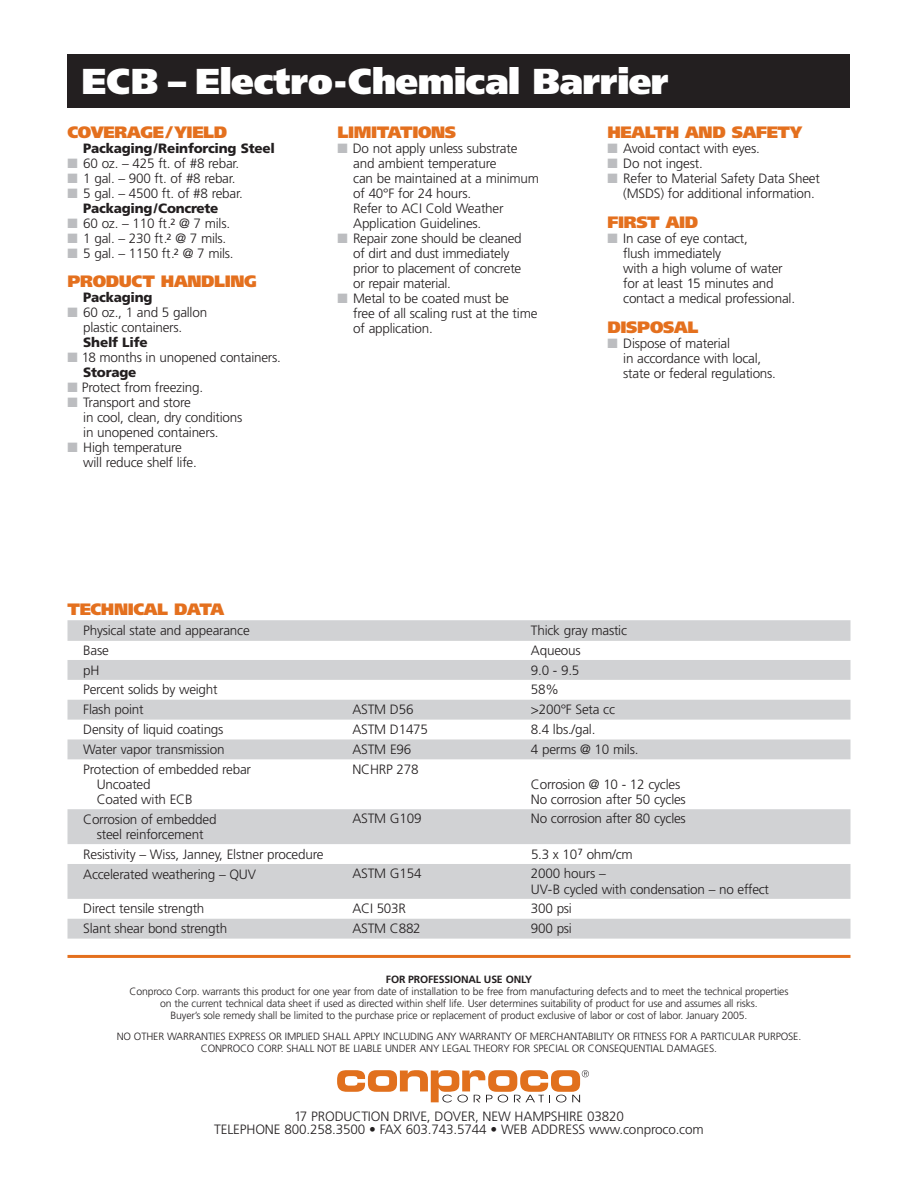
<style>
.page{position:relative;width:918px;height:1188px;background:#fff}
.page>*{position:absolute;margin:0;border:0;box-sizing:border-box;transform-origin:0 0}
.t1{font:900 36px "Frutiger";letter-spacing:-.015em;color:#fff}
.t2{font:900 16.5px "Frutiger";letter-spacing:-.02em;color:#e4701e}
.t3{font:300 13.5px/15px "Frutiger";letter-spacing:-.015em;color:#231f20}
.t4{font:900 13.5px "Frutiger";letter-spacing:-.02em;color:#231f20}
.t5{font:300 10.5px/12px "Frutiger";letter-spacing:-.015em;color:#231f20;text-align:center}
.t6{font:700 10.5px "Frutiger";letter-spacing:-.015em;color:#231f20}
.s1{color:#bcbdc0}
.s2{font-weight:900}
</style>
<div class="page">
<svg style="left:337px;top:1070px;width:252px;height:32px"></svg>
<div style="left:68px;top:54px;width:782px;height:54px;background:#231f20"></div>
<hr style="left:68px;top:955px;width:782px;height:3px;background:#e4701e">
<div style="left:68px;top:620px;width:782px;height:21px;background:#d1d2d4"></div>
<div style="left:68px;top:660px;width:782px;height:20px;background:#d1d2d4"></div>
<div style="left:68px;top:700px;width:782px;height:20px;background:#d1d2d4"></div>
<div style="left:68px;top:739px;width:782px;height:20px;background:#d1d2d4"></div>
<div style="left:68px;top:809px;width:782px;height:35px;background:#d1d2d4"></div>
<div style="left:68px;top:864px;width:782px;height:35px;background:#d1d2d4"></div>
<div style="left:68px;top:919px;width:782px;height:20px;background:#d1d2d4"></div>
<h1 class="t1" style="left:82px;top:67px;width:588px">ECB – Electro-Chemical Barrier</h1>
<p class="t2" style="left:338px;top:126px;width:120px">LIMITATIONS</p>
<p class="t3" style="left:353px;top:142px;width:187px;text-indent:-16px"><span class="s1">■</span> Do not apply unless substrate and ambient temperature<br>can be maintained at a minimum of 40°F for 24 hours.<br>Refer to ACI Cold Weather<br>Application Guidelines.</p>
<p class="t3" style="left:353px;top:232px;width:170px;text-indent:-16px"><span class="s1">■</span> Repair zone should be cleaned of dirt and dust immediately prior to placement of concrete or repair material.</p>
<p class="t3" style="left:353px;top:292px;width:186px;text-indent:-16px"><span class="s1">■</span> Metal to be coated must be<br>free of all scaling rust at the time of application.</p>
<p class="t2" style="left:608px;top:126px;width:196px">HEALTH AND SAFETY</p>
<p class="t3" style="left:608px;top:142px;width:154px"><span class="s1">■</span> Avoid contact with eyes.</p>
<p class="t3" style="left:608px;top:157px;width:97px"><span class="s1">■</span> Do not ingest.</p>
<p class="t3" style="left:623px;top:172px;width:198px;text-indent:-16px"><span class="s1">■</span> Refer to Material Safety Data Sheet (MSDS) for additional information.</p>
<p class="t2" style="left:608px;top:216px;width:92px">FIRST AID</p>
<p class="t3" style="left:623px;top:232px;width:173px;text-indent:-16px"><span class="s1">■</span> In case of eye contact,<br>flush immediately<br>with a high volume of water for at least 15 minutes and contact a medical professional.</p>
<p class="t2" style="left:608px;top:321px;width:92px">DISPOSAL</p>
<p class="t3" style="left:623px;top:337px;width:154px;text-indent:-16px"><span class="s1">■</span> Dispose of material<br>in accordance with local, state or federal regulations.</p>
<p class="t2" style="left:68px;top:126px;width:161px">COVERAGE /YIELD</p>
<p class="t4" style="left:83px;top:143px;width:193px">Packaging/Reinforcing Steel</p>
<p class="t3" style="left:67px;top:157px;width:173px"><span class="s1">■</span> 60 oz. – 425 ft. of #8 rebar.</p>
<p class="t3" style="left:67px;top:172px;width:170px"><span class="s1">■</span> 1 gal. – 900 ft. of #8 rebar.</p>
<p class="t3" style="left:83px;top:187px;width:161px;text-indent:-16px"><span class="s1">■</span> 5 gal. – 4500 ft. of #8 rebar.<br><span class="s2">Packaging/Concrete</span></p>
<p class="t3" style="left:67px;top:217px;width:164px"><span class="s1">■</span> 60 oz. – 110 ft.<sup>2</sup> @ 7 mils.</p>
<p class="t3" style="left:68px;top:232px;width:160px"><span class="s1">■</span> 1 gal. – 230 ft.<sup>2</sup> @ 7 mils.</p>
<p class="t3" style="left:68px;top:247px;width:168px"><span class="s1">■</span> 5 gal. – 1150 ft.<sup>2</sup> @ 7 mils.</p>
<p class="t2" style="left:68px;top:274px;width:191px">PRODUCT HANDLING</p>
<p class="t4" style="left:83px;top:292px;width:71px">Packaging</p>
<p class="t3" style="left:83px;top:306px;width:125px;text-indent:-16px"><span class="s1">■</span> 60 oz., 1 and 5 gallon plastic containers.</p>
<p class="t4" style="left:83px;top:337px;width:66px">Shelf Life</p>
<p class="t3" style="left:83px;top:351px;width:199px;text-indent:-16px"><span class="s1">■</span> 18 months in unopened containers.<br><span class="s2">Storage</span></p>
<p class="t3" style="left:67px;top:381px;width:137px"><span class="s1">■</span> Protect from freezing.</p>
<p class="t3" style="left:83px;top:396px;width:161px;text-indent:-16px"><span class="s1">■</span> Transport and store<br>in cool, clean, dry conditions in unopened containers.</p>
<p class="t3" style="left:83px;top:441px;width:115px;text-indent:-16px"><span class="s1">■</span> High temperature will reduce shelf life.</p>
<p class="t2" style="left:68px;top:603px;width:158px">TECHNICAL DATA</p>
<p class="t3" style="left:83px;top:624px;width:168px">Physical state and appearance</p>
<p class="t3" style="left:531px;top:624px;width:98px">Thick gray mastic</p>
<p class="t3" style="left:83px;top:644px;width:27px">Base</p>
<p class="t3" style="left:531px;top:644px;width:51px">Aqueous</p>
<p class="t3" style="left:83px;top:663px;width:18px">pH</p>
<p class="t3" style="left:531px;top:663px;width:50px">9.0 - 9.5</p>
<p class="t3" style="left:83px;top:683px;width:136px">Percent solids by weight</p>
<p class="t3" style="left:531px;top:683px;width:30px">58%</p>
<p class="t3" style="left:83px;top:703px;width:62px">Flash point</p>
<p class="t3" style="left:352px;top:703px;width:63px">ASTM D56</p>
<p class="t3" style="left:531px;top:703px;width:86px">&gt;200°F Seta cc</p>
<p class="t3" style="left:83px;top:723px;width:142px">Density of liquid coatings</p>
<p class="t3" style="left:352px;top:723px;width:77px">ASTM D1475</p>
<p class="t3" style="left:531px;top:723px;width:66px">8.4 lbs./gal.</p>
<p class="t3" style="left:83px;top:743px;width:143px">Water vapor transmission</p>
<p class="t3" style="left:353px;top:743px;width:60px">ASTM E96</p>
<p class="t3" style="left:531px;top:743px;width:109px">4 perms @ 10 mils.</p>
<p class="t3" style="left:83px;top:763px;width:169px">Protection of embedded rebar</p>
<p class="t3" style="left:353px;top:763px;width:68px">NCHRP 278</p>
<p class="t3" style="left:97px;top:778px;width:55px">Uncoated</p>
<p class="t3" style="left:531px;top:778px;width:151px">Corrosion @ 10 - 12 cycles</p>
<p class="t3" style="left:97px;top:793px;width:97px">Coated with ECB</p>
<p class="t3" style="left:531px;top:793px;width:156px">No corrosion after 50 cycles</p>
<p class="t3" style="left:83px;top:813px;width:135px">Corrosion of embedded</p>
<p class="t3" style="left:352px;top:812px;width:71px">ASTM G109</p>
<p class="t3" style="left:531px;top:812px;width:156px">No corrosion after 80 cycles</p>
<p class="t3" style="left:83px;top:825px;width:242px;line-height:20px;text-indent:14px">steel reinforcement<br>Resistivity – Wiss, Janney, Elstner procedure</p>
<p class="t3" style="left:531px;top:848px;width:103px">5.3 x 10<sup>7</sup> ohm/cm</p>
<p class="t3" style="left:83px;top:867px;width:174px">Accelerated weathering – QUV</p>
<p class="t3" style="left:352px;top:867px;width:71px">ASTM G154</p>
<p class="t3" style="left:531px;top:866px;width:240px;line-height:15.8px">2000 hours –<br>UV-B cycled with condensation – no effect</p>
<p class="t3" style="left:83px;top:902px;width:123px">Direct tensile strength</p>
<p class="t3" style="left:352px;top:902px;width:55px">ACI 503R</p>
<p class="t3" style="left:531px;top:902px;width:43px">300 psi</p>
<p class="t3" style="left:83px;top:922px;width:145px">Slant shear bond strength</p>
<p class="t3" style="left:352px;top:922px;width:70px">ASTM C882</p>
<p class="t3" style="left:531px;top:922px;width:43px">900 psi</p>
<p class="t6" style="left:386px;top:975px;width:148px">FOR PROFESSIONAL USE ONLY</p>
<p class="t5" style="left:130px;top:986px;width:660px">Conproco Corp. warrants this product for one year from date of installation to be free from manufacturing defects and to meet the technical properties on the current technical data sheet if used as directed within shelf life. User determines suitability of product for use and assumes all risks.<br>Buyer’s sole remedy shall be limited to the purchase price or replacement of product exclusive of labor or cost of labor. January 2005.</p>
<p class="t5" style="left:117px;top:1031px;width:686px">NO OTHER WARRANTIES EXPRESS OR IMPLIED SHALL APPLY INCLUDING ANY WARRANTY OF MERCHANTABILITY OR FITNESS FOR A PARTICULAR PURPOSE.<br>CONPROCO CORP. SHALL NOT BE LIABLE UNDER ANY LEGAL THEORY FOR SPECIAL OR CONSEQUENTIAL DAMAGES.</p>
<p class="t3" style="left:214px;top:1110px;width:491px;line-height:13.5px;text-align:center">17 PRODUCTION DRIVE, DOVER, NEW HAMPSHIRE 03820<br>TELEPHONE 800.258.3500 • FAX 603.743.5744 • WEB ADDRESS www.conproco.com</p>
</div>
